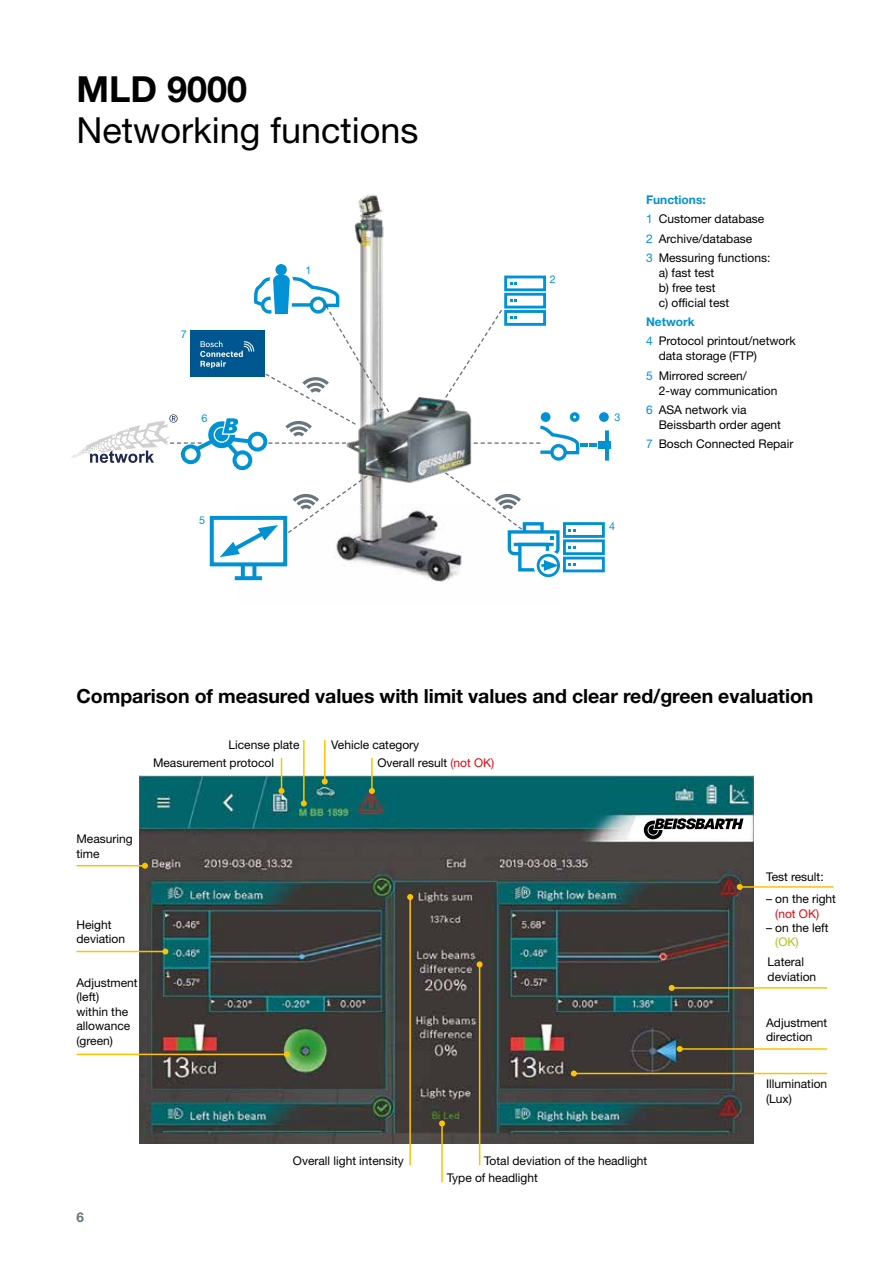
<style>
.page{position:relative;width:893px;height:1263px;background:#fff}
.page>*{position:absolute;margin:0;border:0;box-sizing:border-box;transform-origin:0 0}
.t1{font:36px "Helvetica Neue LT Pro";color:#000}
.t2{font:700 36px "Helvetica Neue LT Pro";color:#000}
.t3{font:700 19.5px "Helvetica Neue LT Pro";letter-spacing:-.005em;color:#000}
.t4{font:700 13.5px "Helvetica Neue LT Pro";color:#68757d}
.t5{font:12px/14.4px "Helvetica Neue LT Pro";color:#000}
.t6{font:12px "Helvetica Neue LT Pro";color:#e30613}
.t7{font:12px "Helvetica Neue LT Pro";color:#a2c617}
.t8{font:10.8px "Helvetica Neue LT Pro";color:#0092d4}
.s1{font-weight:700;color:#0092d4}
.s2{color:#0092d4}
.s3{color:#e30613}
</style>
<div class="page">
<img style="left:140px;top:776px;width:613px;height:367px">
<hr style="left:77px;top:865px;width:68px;height:1px;background:#fdc300">
<svg style="left:142px;top:863px;width:6px;height:6px"></svg>
<hr style="left:281px;top:758px;width:1px;height:33px;background:#fdc300">
<svg style="left:279px;top:788px;width:6px;height:6px"></svg>
<hr style="left:371px;top:758px;width:2px;height:33px;background:#fdc300">
<svg style="left:369px;top:788px;width:6px;height:6px"></svg>
<hr style="left:324px;top:740px;width:2px;height:41px;background:#fdc300">
<svg style="left:322px;top:778px;width:6px;height:6px"></svg>
<hr style="left:303px;top:740px;width:2px;height:63px;background:#fdc300">
<svg style="left:301px;top:800px;width:6px;height:6px"></svg>
<hr style="left:77px;top:951px;width:88px;height:1px;background:#fdc300">
<svg style="left:162px;top:948px;width:6px;height:6px"></svg>
<hr style="left:77px;top:1054px;width:210px;height:1px;background:#fdc300">
<svg style="left:284px;top:1051px;width:6px;height:6px"></svg>
<hr style="left:680px;top:1048px;width:147px;height:2px;background:#fdc300">
<svg style="left:677px;top:1046px;width:6px;height:6px"></svg>
<hr style="left:574px;top:1073px;width:253px;height:1px;background:#fdc300">
<svg style="left:571px;top:1070px;width:6px;height:6px"></svg>
<hr style="left:441px;top:1123px;width:2px;height:59px;background:#fdc300">
<svg style="left:439px;top:1120px;width:6px;height:6px"></svg>
<hr style="left:409px;top:897px;width:2px;height:268px;background:#fdc300">
<svg style="left:407px;top:894px;width:6px;height:6px"></svg>
<hr style="left:479px;top:964px;width:1px;height:201px;background:#fdc300">
<svg style="left:477px;top:961px;width:6px;height:6px"></svg>
<hr style="left:672px;top:987px;width:155px;height:2px;background:#fdc300">
<svg style="left:669px;top:985px;width:6px;height:6px"></svg>
<hr style="left:740px;top:886px;width:93px;height:2px;background:#fdc300">
<svg style="left:737px;top:884px;width:6px;height:6px"></svg>
<svg style="left:626px;top:816px;width:125px;height:24px"></svg>
<img style="left:238px;top:194px;width:319px;height:388px">
<div style="left:504px;top:276px;width:42px;height:15px;background:#fff;border:3px solid #0092d4"></div>
<svg style="left:510px;top:282px;width:7px;height:3px"></svg>
<div style="left:504px;top:293px;width:42px;height:15px;background:#fff;border:3px solid #0092d4"></div>
<svg style="left:510px;top:299px;width:7px;height:3px"></svg>
<div style="left:504px;top:310px;width:42px;height:16px;background:#fff;border:3px solid #0092d4"></div>
<svg style="left:510px;top:316px;width:7px;height:3px"></svg>
<div style="left:563px;top:522px;width:42px;height:16px;background:#fff;border:3px solid #0092d4"></div>
<svg style="left:568px;top:529px;width:8px;height:2px"></svg>
<div style="left:563px;top:539px;width:42px;height:16px;background:#fff;border:3px solid #0092d4"></div>
<svg style="left:568px;top:546px;width:8px;height:3px"></svg>
<div style="left:563px;top:557px;width:42px;height:15px;background:#fff;border:3px solid #0092d4"></div>
<svg style="left:568px;top:563px;width:8px;height:3px"></svg>
<svg style="left:444px;top:308px;width:59px;height:91px"></svg>
<div style="left:275px;top:264px;width:12px;height:11px;background:#0092d4;border-radius:50%"></div>
<svg style="left:286px;top:474px;width:83px;height:60px"></svg>
<svg style="left:534px;top:551px;width:29px;height:29px"></svg>
<div style="left:537px;top:554px;width:23px;height:23px;border:3px solid #0092d4;border-radius:50%"></div>
<svg style="left:443px;top:471px;width:118px;height:100px"></svg>
<div style="left:181px;top:444px;width:20px;height:20px;border:4px solid #0092d4;border-radius:50%"></div>
<div style="left:232px;top:450px;width:20px;height:20px;border:4px solid #0092d4;border-radius:50%"></div>
<div style="left:550px;top:444px;width:17px;height:17px;border:3px solid #0092d4;border-radius:50%"></div>
<div style="left:598px;top:441px;width:13px;height:8px;background:#0092d4"></div>
<hr style="left:605px;top:430px;width:4px;height:31px;background:#0092d4">
<div style="left:541px;top:412px;width:9px;height:10px;border:3px solid #0092d4;border-radius:50%"></div>
<div style="left:570px;top:412px;width:10px;height:10px;border:3px solid #0092d4;border-radius:50%"></div>
<svg style="left:474px;top:414px;width:133px;height:42px"></svg>
<div style="left:599px;top:412px;width:10px;height:10px;border:3px solid #0092d4;border-radius:50%"></div>
<div style="left:210px;top:516px;width:77px;height:50px;background:#fff;border:4px solid #0092d4"></div>
<svg style="left:235px;top:576px;width:27px;height:4px"></svg>
<svg style="left:241px;top:565px;width:4px;height:12px"></svg>
<svg style="left:252px;top:565px;width:4px;height:12px"></svg>
<svg style="left:220px;top:525px;width:58px;height:32px"></svg>
<svg style="left:70px;top:270px;width:320px;height:193px"></svg>
<h1 class="t2" style="left:77px;top:67px;width:172px">MLD 9000</h1>
<h1 class="t1" style="left:77px;top:108px;width:343px">Networking functions</h1>
<p class="t8" style="left:181px;top:328px;width:7px">7</p>
<p class="t8" style="left:201px;top:412px;width:7px">6</p>
<p class="t8" style="left:199px;top:513px;width:7px">5</p>
<p class="t8" style="left:305px;top:263px;width:7px">1</p>
<p class="t8" style="left:550px;top:273px;width:7px">2</p>
<p class="t8" style="left:615px;top:410px;width:7px">3</p>
<p class="t5" style="left:646px;top:190px;width:126px;line-height:19.2px"><span class="s1">Functions:<br></span><span class="s2">1</span> Customer database<br><span class="s2">2</span> Archive/database<br><span class="s2">3</span> Messuring functions:</p>
<p class="t5" style="left:659px;top:265px;width:72px;line-height:15px">a) fast test<br>b) free test<br>c) official test</p>
<p class="t5" style="left:646px;top:312px;width:151px;line-height:19.2px"><span class="s1">Network<br></span><span class="s2">4</span> Protocol printout/network</p>
<p class="t5" style="left:646px;top:346px;width:113px;line-height:19.2px;text-indent:13px">data storage (FTP)<br><span class="s2">5</span> Mirrored screen/</p>
<p class="t5" style="left:646px;top:380px;width:133px;line-height:19.2px;text-indent:13px">2-way communication<br><span class="s2">6</span> ASA network via</p>
<p class="t5" style="left:646px;top:415px;width:149px;line-height:19.2px;text-align:center">Beissbarth order agent<br><span class="s2">7</span> Bosch Connected Repair</p>
<p class="t8" style="left:609px;top:519px;width:7px">4</p>
<h2 class="t3" style="left:77px;top:684px;width:738px">Comparison of measured values with limit values and clear red/green evaluation</h2>
<p class="t5" style="left:228px;top:737px;width:72px">License plate</p>
<p class="t5" style="left:331px;top:737px;width:90px">Vehicle category</p>
<p class="t5" style="left:153px;top:755px;width:122px">Measurement protocol</p>
<p class="t5" style="left:377px;top:755px;width:118px">Overall result <span class="s3">(not OK)</span></p>
<p class="t5" style="left:77px;top:830px;width:58px;line-height:15px">Measuring time</p>
<p class="t5" style="left:77px;top:917px;width:50px">Height deviation</p>
<p class="t5" style="left:77px;top:975px;width:63px">Adjustment (left)<br>within the allowance (green)</p>
<p class="t4" style="left:77px;top:1208px;width:9px">6</p>
<p class="t5" style="left:293px;top:1153px;width:113px">Overall light intensity</p>
<p class="t5" style="left:484px;top:1153px;width:165px">Total deviation of the headlight</p>
<p class="t5" style="left:447px;top:1170px;width:93px">Type of headlight</p>
<p class="t5" style="left:766px;top:869px;width:59px">Test result:</p>
<p class="t5" style="left:766px;top:891px;width:71px">– on the right</p>
<p class="t6" style="left:775px;top:906px;width:45px">(not OK)</p>
<p class="t5" style="left:766px;top:920px;width:64px">– on the left</p>
<p class="t7" style="left:775px;top:935px;width:25px">(OK)</p>
<p class="t5" style="left:767px;top:954px;width:50px">Lateral deviation</p>
<p class="t5" style="left:766px;top:1015px;width:63px">Adjustment direction</p>
<p class="t5" style="left:766px;top:1077px;width:63px">Illumination (Lux)</p>
</div>
